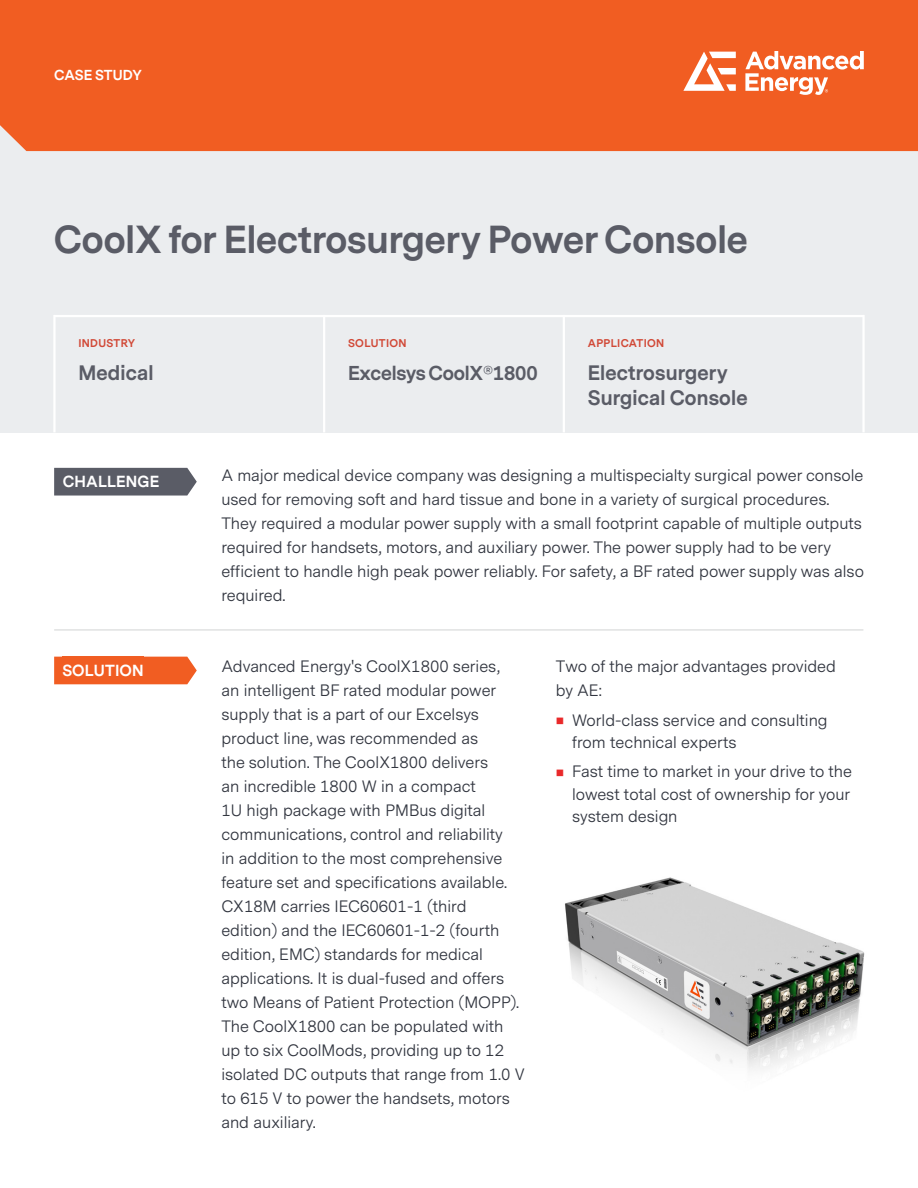
<style>
.page{position:relative;width:918px;height:1188px;background:#fff}
.page>*{position:absolute;margin:0;border:0;box-sizing:border-box;transform-origin:0 0}
.t1{font:700 36.45px "Messina Sans";color:#5a5c66}
.AE__Colored_Subhead{font:700 19.5px/25.5px "Messina Sans";letter-spacing:.01em;color:#5a5c66}
.AE__Colored_Subhead-2{font:700 18.75px "Messina Sans";letter-spacing:-.01em;color:#5a5c66}
.Bulleted_dot{font:16.5px/24px "Messina Sans";color:#323640}
.AE___Page_Body{font:16.5px/24px "Messina Sans";color:#323640}
.Cover_Heading{font:700 15px "Messina Sans";letter-spacing:.01em;color:#fff}
.Cover_Heading-2{font:700 13.5px "Messina Sans";color:#fff}
.Cover_Heading-3{font:700 10.5px "Messina Sans";letter-spacing:.03em;color:#d14937}
</style>
<div class="page">
<div style="left:0;top:111px;width:918px;height:321px;background:#ebedef"></div>
<div style="left:0;top:0;width:918px;height:151px;background:#f15d22"></div>
<svg style="left:683px;top:52px;width:53px;height:39px"></svg>
<svg style="left:745px;top:51px;width:119px;height:44px"></svg>
<hr style="left:54px;top:315px;width:810px;height:2px;background:#fff">
<hr style="left:53px;top:315px;width:3px;height:117px;background:#fff">
<hr style="left:323px;top:315px;width:2px;height:117px;background:#fff">
<hr style="left:563px;top:315px;width:2px;height:117px;background:#fff">
<hr style="left:862px;top:315px;width:3px;height:117px;background:#fff">
<svg style="left:54px;top:468px;width:143px;height:28px;background:#62646d"></svg>
<hr style="left:54px;top:630px;width:809px;height:1px;background:#d1d3d3">
<svg style="left:54px;top:657px;width:143px;height:27px;background:#f26a34"></svg>
<div style="left:62px;top:657px;width:82px;height:27px;background:#f15d22"></div>
<img style="left:565px;top:877px;width:300px;height:193px">
<p class="Cover_Heading-2" style="left:54px;top:66px;width:89px">CASE STUDY</p>
<p class="t1" style="left:54px;top:213px;width:696px">CoolX for Electrosurgery Power Console</p>
<p class="Cover_Heading-3" style="left:78px;top:336px;width:58px">INDUSTRY</p>
<p class="AE__Colored_Subhead" style="left:78px;top:360px;width:77px">Medical</p>
<p class="Cover_Heading" style="left:63px;top:471px;width:98px">CHALLENGE</p>
<p class="Cover_Heading" style="left:62px;top:660px;width:83px">SOLUTION</p>
<p class="Cover_Heading-3" style="left:348px;top:336px;width:60px">SOLUTION</p>
<p class="AE__Colored_Subhead-2" style="left:348px;top:360px;width:191px">Excelsys CoolX®1800</p>
<p class="Cover_Heading-3" style="left:588px;top:336px;width:78px">APPLICATION</p>
<p class="AE__Colored_Subhead" style="left:588px;top:360px;width:161px">Electrosurgery<br>Surgical Console</p>
<p class="AE___Page_Body" style="left:221px;top:463px;width:644px">A major medical device company was designing a multispecialty surgical power console used for removing soft and hard tissue and bone in a variety of surgical procedures.<br>They required a modular power supply with a small footprint capable of multiple outputs required for handsets, motors, and auxiliary power. The power supply had to be very efficient to handle high peak power reliably. For safety, a BF rated power supply was also required.</p>
<p class="Bulleted_dot" style="left:221px;top:655px;width:305px">Advanced Energy's CoolX1800 series,<br>an intelligent BF rated modular power supply that is a part of our Excelsys product line, was recommended as<br>the solution. The CoolX1800 delivers<br>an incredible 1800 W in a compact<br>1U high package with PMBus digital communications, control and reliability<br>in addition to the most comprehensive feature set and specifications available.<br>CX18M carries IEC60601-1 (third edition) and the IEC60601-1-2 (fourth edition, EMC) standards for medical applications. It is dual-fused and offers two Means of Patient Protection (MOPP).<br>The CoolX1800 can be populated with up to six CoolMods, providing up to 12 isolated DC outputs that range from 1.0 V to 615 V to power the handsets, motors and auxiliary.</p>
<p class="Bulleted_dot" style="left:556px;top:655px;width:282px">Two of the major advantages provided by AE:</p>
<p class="Bulleted_dot" style="left:572px;top:709px;width:257px;line-height:22.5px">World-class service and consulting from technical experts</p>
<p class="Bulleted_dot" style="left:572px;top:761px;width:281px;line-height:22.5px;text-align:justify">Fast time to market in your drive to the lowest total cost of ownership for your system design</p>
</div>
